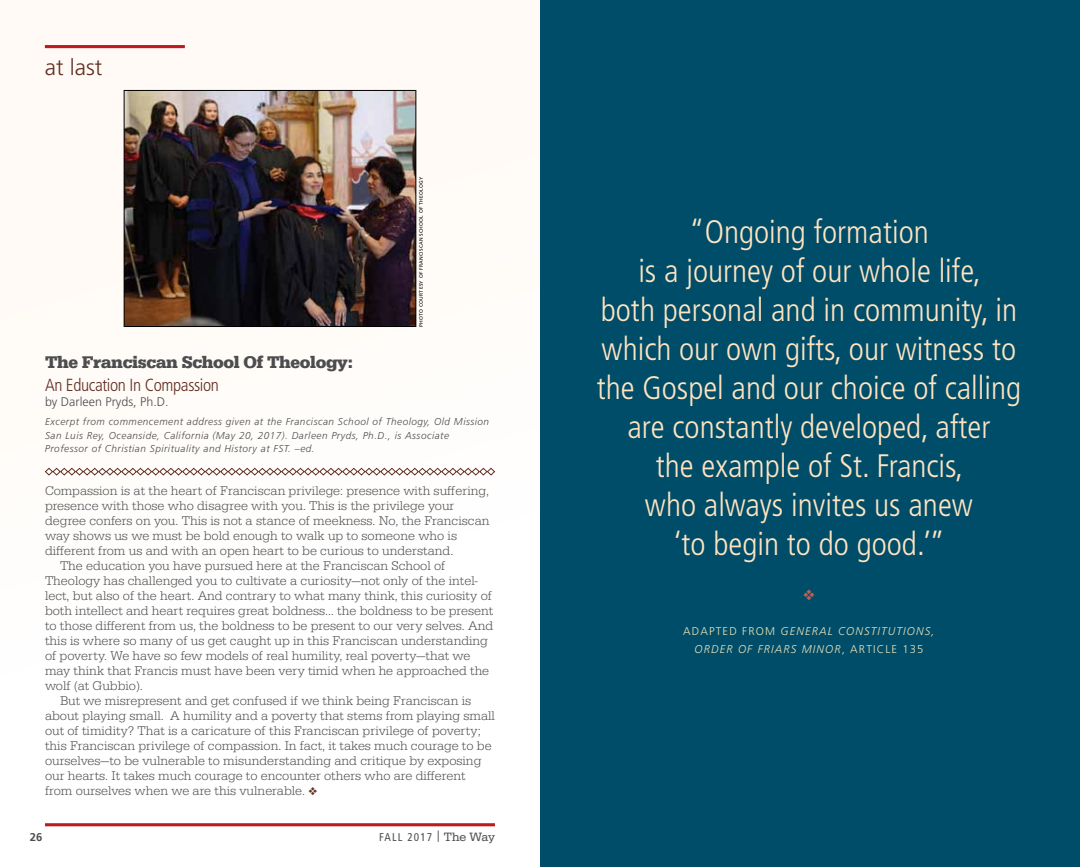
<style>
.page{position:relative;width:1080px;height:867px;background:#fff}
.page>*{position:absolute;margin:0;border:0;box-sizing:border-box;transform-origin:0 0}
.t1{font:300 condensed 32.5px/39px "Frutiger";color:#ffe4c0;text-align:center}
.t2{font:300 22.5px "Frutiger";color:#622f23}
.t3{font:700 17.5px "Serifa";letter-spacing:-.02em;color:#4d4d4f}
.t4{font:300 condensed 17.5px "Frutiger";letter-spacing:-.02em;color:#622f23}
.t5{font:300 13.12px "Serifa";color:#4d4d4f}
.t6{font:300 12.5px "Frutiger";color:#4d4d4f}
.t7{font:italic 300 11.25px/17.5px "Frutiger";letter-spacing:.1em;color:#eae1b7}
.t8{font:condensed 11.25px "Frutiger";letter-spacing:.1em;color:#4d4d4f}
.t9{font:300 11.25px "Frutiger";color:#eae1b7}
.t10{font:700 11.25px "Frutiger";color:#4d4d4f}
.t11{font:italic 300 10px/13.8px "Frutiger";letter-spacing:.05em;color:#4d4d4f}
.t12{font:5px "Frutiger";letter-spacing:.05em;color:#000}
.s1{color:#622f23}
.s2{font-family:"Serifa";font-stretch:normal;font-size:12.5px}
.s3{font-style:normal}
</style>
<div class="page">
<div style="left:540px;top:0;width:540px;height:866px;background:#004d69"></div>
<svg style="left:45px;top:823px;width:450px;height:3px"></svg>
<hr style="left:45px;top:45px;width:140px;height:3px;background:#bd1b21">
<img style="left:126px;top:92px;width:288px;height:233px">
<div style="left:124px;top:90px;width:292px;height:237px;border:1px solid #000"></div>
<svg style="left:45px;top:467px;width:450px;height:8px"></svg>
<h2 class="t2" style="left:45px;top:54px;width:59px">at last</h2>
<h3 class="t3" style="left:45px;top:352px;width:309px">The Franciscan School Of Theology:</h3>
<h3 class="t4" style="left:45px;top:374px;width:176px">An Education In Compassion</h3>
<p class="t6" style="left:45px;top:394px;width:125px">by Darleen Pryds, Ph.D.</p>
<p class="t12" style="left:418px;top:327px;width:152px;rotate:-90deg">Photo courtesy of Franciscan School of Theology</p>
<p class="t11" style="left:45px;top:414px;width:446px">Excerpt from commencement address given at the Franciscan School of Theology, Old Mission<br>San Luis Rey, Oceanside, California (May 20, 2017). Darleen Pryds, Ph.D., is Associate<br>Professor of Christian Spirituality and History at FST. –ed.</p>
<p class="t5" style="left:45px;top:483px;width:446px">Compassion is at the heart of Franciscan privilege: presence with suffering,</p>
<p class="t5" style="left:45px;top:498px;width:411px">presence with those who disagree with you. This is the privilege your</p>
<p class="t5" style="left:45px;top:513px;width:446px">degree confers on you. This is not a stance of meekness. No, the Franciscan</p>
<p class="t5" style="left:45px;top:528px;width:414px">way shows us we must be bold enough to walk up to someone who is</p>
<p class="t5" style="left:45px;top:543px;width:410px">different from us and with an open heart to be curious to understand.</p>
<p class="t5" style="left:60px;top:558px;width:387px">The education you have pursued here at the Franciscan School of</p>
<p class="t5" style="left:45px;top:573px;width:434px">Theology has challenged you to cultivate a curiosity—not only of the intel-</p>
<p class="t5" style="left:45px;top:588px;width:449px">lect, but also of the heart. And contrary to what many think, this curiosity of</p>
<p class="t5" style="left:45px;top:603px;width:450px">both intellect and heart requires great boldness… the boldness to be present</p>
<p class="t5" style="left:45px;top:618px;width:450px">to those different from us, the boldness to be present to our very selves. And</p>
<p class="t5" style="left:45px;top:633px;width:444px">this is where so many of us get caught up in this Franciscan understanding</p>
<p class="t5" style="left:45px;top:648px;width:427px">of poverty. We have so few models of real humility, real poverty—that we</p>
<p class="t5" style="left:45px;top:663px;width:446px">may think that Francis must have been very timid when he approached the</p>
<p class="t5" style="left:45px;top:678px;width:99px">wolf (at Gubbio).</p>
<p class="t5" style="left:60px;top:693px;width:413px">But we misrepresent and get confused if we think being Franciscan is</p>
<p class="t5" style="left:45px;top:708px;width:451px">about playing small. A humility and a poverty that stems from playing small</p>
<p class="t5" style="left:45px;top:723px;width:437px">out of timidity? That is a caricature of this Franciscan privilege of poverty;</p>
<p class="t5" style="left:45px;top:738px;width:448px">this Franciscan privilege of compassion. In fact, it takes much courage to be</p>
<p class="t5" style="left:45px;top:753px;width:438px">ourselves—to be vulnerable to misunderstanding and critique by exposing</p>
<p class="t5" style="left:45px;top:768px;width:422px">our hearts. It takes much courage to encounter others who are different</p>
<p class="t5" style="left:45px;top:783px;width:274px">from ourselves when we are this vulnerable. <span class="s1">❖</span></p>
<p class="t10" style="left:30px;top:830px;width:14px">26</p>
<p class="t8" style="left:379px;top:830px;width:117px">FALL 2017 | <span class="s2">The Way</span></p>
<p class="t1" style="left:597px;top:212px;width:426px">“Ongoing formation<br>is a journey of our whole life,<br>both personal and in community, in which our own gifts, our witness to the Gospel and our choice of calling are constantly developed, after<br>the example of St. Francis,<br>who always invites us anew<br>‘to begin to do good.’”</p>
<p class="t9" style="left:683px;top:624px;width:17px">Adapted</p>
<p class="t9" style="left:742px;top:624px;width:9px">from</p>
<p class="t7" style="left:694px;top:622px;width:242px;text-indent:86px">General Constitutions,<br>Order of Friars Minor<span class="s3">, Article</span></p>
<p class="t9" style="left:903px;top:642px;width:23px">135</p>
</div>
